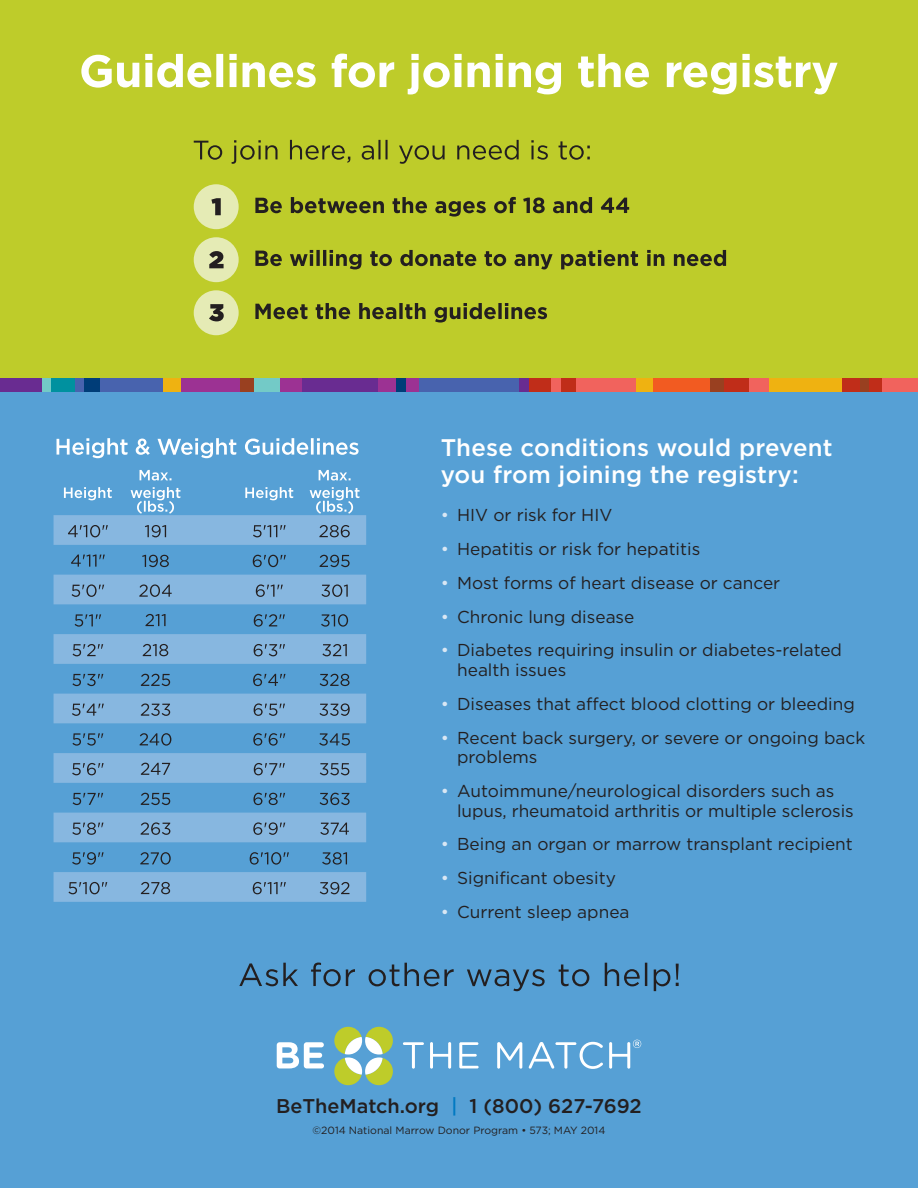
<style>
.page{position:relative;width:918px;height:1188px;background:#fff}
.page>*{position:absolute;margin:0;border:0;box-sizing:border-box;transform-origin:0 0}
.t1{font:500 24px/27px "Gotham";letter-spacing:.01em;color:#fff}
.t2{font:500 19.8px "Gotham";color:#231f20}
.t3{font:17.25px/19.5px "Gotham";color:#231f20}
.pull_quote{font:10.5px "Gotham";color:#231f20}
.s1{color:#d9e7f4}
.s2{color:#0079c2}
</style>
<div class="page">
<div style="left:0;top:383px;width:918px;height:805px;background:#56a0d5"></div>
<div style="left:0;top:0;width:918px;height:385px;background:#becc2a"></div>
<svg style="left:277px;top:1042px;width:47px;height:26px"></svg>
<svg style="left:403px;top:1042px;width:21px;height:27px"></svg>
<svg style="left:430px;top:1042px;width:21px;height:27px"></svg>
<svg style="left:459px;top:1042px;width:20px;height:26px"></svg>
<svg style="left:497px;top:1042px;width:25px;height:27px"></svg>
<svg style="left:529px;top:1042px;width:74px;height:27px"></svg>
<svg style="left:334px;top:1027px;width:59px;height:58px"></svg>
<svg style="left:609px;top:1040px;width:32px;height:29px"></svg>
<div style="left:876px;top:378px;width:42px;height:14px;background:#f1635d"></div>
<div style="left:837px;top:378px;width:44px;height:13px;background:#c02d19"></div>
<div style="left:748px;top:378px;width:26px;height:13px;background:#f1635d"></div>
<div style="left:723px;top:378px;width:26px;height:13px;background:#c02d19"></div>
<div style="left:527px;top:378px;width:26px;height:13px;background:#c02d19"></div>
<div style="left:709px;top:378px;width:15px;height:13px;background:#994020"></div>
<div style="left:860px;top:378px;width:8px;height:13px;background:#994020"></div>
<div style="left:514px;top:378px;width:15px;height:13px;background:#692c91"></div>
<div style="left:650px;top:378px;width:59px;height:13px;background:#f25b21"></div>
<div style="left:634px;top:378px;width:19px;height:13px;background:#efb211"></div>
<div style="left:770px;top:378px;width:72px;height:13px;background:#efb211"></div>
<div style="left:552px;top:378px;width:84px;height:13px;background:#f1635d"></div>
<div style="left:561px;top:378px;width:15px;height:14px;background:#c02d19"></div>
<div style="left:413px;top:378px;width:106px;height:13px;background:#4863ae"></div>
<div style="left:372px;top:378px;width:47px;height:13px;background:#9c3293"></div>
<div style="left:280px;top:378px;width:27px;height:13px;background:#9c3293"></div>
<div style="left:253px;top:378px;width:27px;height:13px;background:#73cac7"></div>
<div style="left:49px;top:378px;width:27px;height:13px;background:#00919f"></div>
<div style="left:239px;top:378px;width:15px;height:13px;background:#994020"></div>
<div style="left:396px;top:378px;width:9px;height:13px;background:#003d78"></div>
<div style="left:41px;top:378px;width:10px;height:13px;background:#73cac7"></div>
<div style="left:177px;top:378px;width:62px;height:13px;background:#9c3293"></div>
<div style="left:160px;top:378px;width:20px;height:13px;background:#efb211"></div>
<div style="left:302px;top:378px;width:76px;height:13px;background:#692c91"></div>
<div style="left:75px;top:378px;width:88px;height:13px;background:#4863ae"></div>
<div style="left:85px;top:378px;width:15px;height:14px;background:#003d78"></div>
<div style="left:0;top:378px;width:42px;height:13px;background:#692c91"></div>
<svg style="left:81px;top:54px;width:757px;height:40px"></svg>
<svg style="left:54px;top:515px;width:312px;height:387px;fill:#87b7e0"></svg>
<svg style="left:57px;top:438px;width:302px;height:20px"></svg>
<svg style="left:64px;top:487px;width:48px;height:13px"></svg>
<svg style="left:140px;top:470px;width:32px;height:11px"></svg>
<svg style="left:131px;top:487px;width:49px;height:27px"></svg>
<svg style="left:245px;top:487px;width:48px;height:13px"></svg>
<svg style="left:319px;top:470px;width:32px;height:11px"></svg>
<svg style="left:310px;top:487px;width:50px;height:27px"></svg>
<svg style="left:68px;top:525px;width:40px;height:12px"></svg>
<svg style="left:145px;top:525px;width:21px;height:12px"></svg>
<svg style="left:253px;top:525px;width:33px;height:12px"></svg>
<svg style="left:319px;top:525px;width:31px;height:12px"></svg>
<svg style="left:71px;top:555px;width:34px;height:12px"></svg>
<svg style="left:142px;top:555px;width:27px;height:12px"></svg>
<svg style="left:253px;top:555px;width:33px;height:12px"></svg>
<svg style="left:320px;top:555px;width:30px;height:12px"></svg>
<svg style="left:72px;top:584px;width:32px;height:13px"></svg>
<svg style="left:139px;top:584px;width:33px;height:13px"></svg>
<svg style="left:256px;top:584px;width:27px;height:13px"></svg>
<svg style="left:321px;top:584px;width:27px;height:13px"></svg>
<svg style="left:75px;top:614px;width:26px;height:13px"></svg>
<svg style="left:146px;top:614px;width:20px;height:12px"></svg>
<svg style="left:254px;top:614px;width:31px;height:13px"></svg>
<svg style="left:321px;top:614px;width:27px;height:13px"></svg>
<svg style="left:73px;top:644px;width:30px;height:12px"></svg>
<svg style="left:143px;top:644px;width:25px;height:12px"></svg>
<svg style="left:254px;top:644px;width:31px;height:12px"></svg>
<svg style="left:322px;top:644px;width:25px;height:12px"></svg>
<svg style="left:72px;top:674px;width:31px;height:12px"></svg>
<svg style="left:141px;top:674px;width:29px;height:12px"></svg>
<svg style="left:253px;top:674px;width:33px;height:12px"></svg>
<svg style="left:320px;top:674px;width:30px;height:12px"></svg>
<svg style="left:72px;top:704px;width:32px;height:12px"></svg>
<svg style="left:141px;top:703px;width:29px;height:13px"></svg>
<svg style="left:254px;top:703px;width:31px;height:13px"></svg>
<svg style="left:320px;top:703px;width:30px;height:13px"></svg>
<svg style="left:72px;top:733px;width:31px;height:13px"></svg>
<svg style="left:140px;top:733px;width:31px;height:13px"></svg>
<svg style="left:253px;top:733px;width:32px;height:13px"></svg>
<svg style="left:319px;top:733px;width:31px;height:13px"></svg>
<svg style="left:72px;top:763px;width:32px;height:12px"></svg>
<svg style="left:141px;top:763px;width:29px;height:12px"></svg>
<svg style="left:254px;top:763px;width:31px;height:12px"></svg>
<svg style="left:320px;top:763px;width:29px;height:12px"></svg>
<svg style="left:73px;top:793px;width:30px;height:12px"></svg>
<svg style="left:141px;top:793px;width:29px;height:12px"></svg>
<svg style="left:253px;top:793px;width:32px;height:12px"></svg>
<svg style="left:320px;top:793px;width:30px;height:12px"></svg>
<svg style="left:72px;top:822px;width:32px;height:13px"></svg>
<svg style="left:141px;top:822px;width:29px;height:13px"></svg>
<svg style="left:253px;top:822px;width:32px;height:13px"></svg>
<svg style="left:320px;top:823px;width:29px;height:12px"></svg>
<svg style="left:72px;top:852px;width:32px;height:13px"></svg>
<svg style="left:140px;top:852px;width:31px;height:13px"></svg>
<svg style="left:250px;top:852px;width:39px;height:13px"></svg>
<svg style="left:322px;top:852px;width:25px;height:13px"></svg>
<svg style="left:68px;top:882px;width:39px;height:12px"></svg>
<svg style="left:141px;top:882px;width:29px;height:12px"></svg>
<svg style="left:253px;top:882px;width:33px;height:12px"></svg>
<svg style="left:320px;top:882px;width:29px;height:12px"></svg>
<svg style="left:239px;top:963px;width:440px;height:28px"></svg>
<div style="left:194px;top:290px;width:45px;height:45px;background:#e5ebb5;border-radius:50%"></div>
<svg style="left:209px;top:304px;width:15px;height:17px"></svg>
<svg style="left:255px;top:303px;width:292px;height:20px"></svg>
<div style="left:194px;top:237px;width:45px;height:45px;background:#e5ebb5;border-radius:50%"></div>
<svg style="left:209px;top:251px;width:15px;height:17px"></svg>
<svg style="left:255px;top:250px;width:471px;height:19px"></svg>
<div style="left:194px;top:184px;width:45px;height:45px;background:#e5ebb5;border-radius:50%"></div>
<svg style="left:211px;top:198px;width:10px;height:17px"></svg>
<svg style="left:255px;top:197px;width:374px;height:20px"></svg>
<svg style="left:194px;top:140px;width:396px;height:24px"></svg>
<p class="t1" style="left:441px;top:433px;width:394px">These conditions would prevent you from joining the registry:</p>
<p class="t3" style="left:441px;top:505px;width:173px"><span class="s1">•</span> HIV or risk for HIV</p>
<p class="t3" style="left:441px;top:539px;width:261px"><span class="s1">•</span> Hepatitis or risk for hepatitis</p>
<p class="t3" style="left:441px;top:573px;width:341px"><span class="s1">•</span> Most forms of heart disease or cancer</p>
<p class="t3" style="left:441px;top:607px;width:195px"><span class="s1">•</span> Chronic lung disease</p>
<p class="t3" style="left:457px;top:640px;width:386px;text-indent:-16px"><span class="s1">•</span> Diabetes requiring insulin or diabetes-related health issues</p>
<p class="t3" style="left:441px;top:694px;width:416px"><span class="s1">•</span> Diseases that affect blood clotting or bleeding</p>
<p class="t3" style="left:457px;top:728px;width:410px;text-indent:-16px"><span class="s1">•</span> Recent back surgery, or severe or ongoing back problems</p>
<p class="t3" style="left:457px;top:781px;width:398px;text-indent:-16px"><span class="s1">•</span> Autoimmune/neurological disorders such as lupus, rheumatoid arthritis or multiple sclerosis</p>
<p class="t3" style="left:441px;top:834px;width:414px"><span class="s1">•</span> Being an organ or marrow transplant recipient</p>
<p class="t3" style="left:441px;top:868px;width:177px"><span class="s1">•</span> Significant obesity</p>
<p class="t3" style="left:441px;top:902px;width:190px"><span class="s1">•</span> Current sleep apnea</p>
<p class="t2" style="left:276px;top:1093px;width:367px">BeTheMatch.org <span class="s2">|</span> 1 (800) 627-7692</p>
<p class="pull_quote" style="left:313px;top:1124px;width:294px">©2014 National Marrow Donor Program • 573; MAY 2014</p>
</div>
